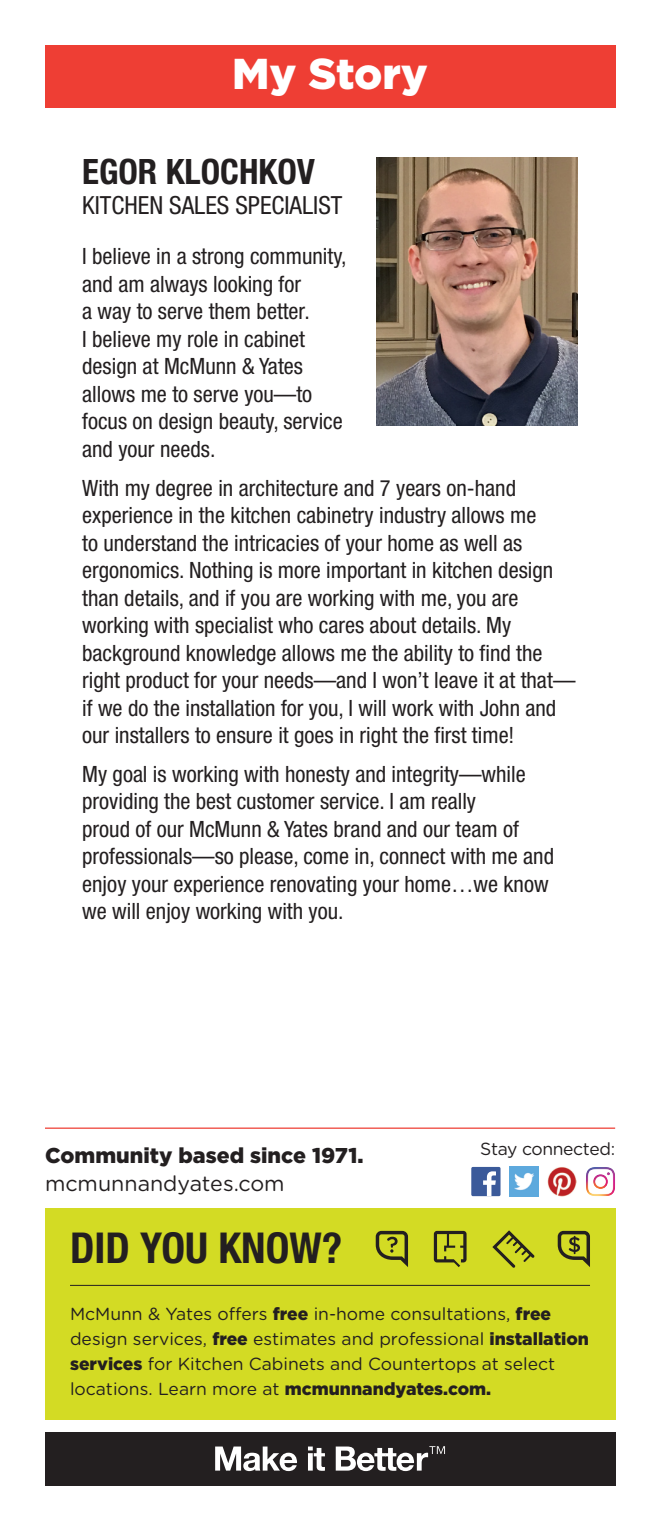
<style>
.page{position:relative;width:659px;height:1530px;background:#fff}
.page>*{position:absolute;margin:0;border:0;box-sizing:border-box;transform-origin:0 0}
.t1{font:900 43.25px "Gotham";color:#fff}
.t2{font:700 condensed 42.5px "Helvetica Neue";color:#231f20}
.t3{font:700 condensed 35px "Helvetica Neue";color:#231f20}
.t4{font:condensed 25px "Helvetica Neue";color:#231f20}
.t5{font:condensed 22.5px/27.5px "Helvetica Neue";color:#231f20}
.body{font:900 21.5px "Gotham";color:#231f20}
.body-2{font:21.5px "Gotham Rounded";color:#231f20}
.body-3{font:17.5px/25px "Gotham Rounded";color:#231f20}
.body-4{font:17.5px "Gotham Rounded";letter-spacing:-.02em;color:#231f20}
.s1{font-family:"Gotham";font-weight:900}
</style>
<div class="page">
<hr style="left:45px;top:1128px;width:570px;height:1px;background:#ee3e34">
<div style="left:471px;top:1167px;width:29px;height:29px;background:#3b5a9a;border-radius:2px"></div>
<svg style="left:483px;top:1171px;width:13px;height:25px"></svg>
<img style="left:548px;top:1167px;width:29px;height:29px">
<img style="left:586px;top:1167px;width:29px;height:29px">
<img style="left:509px;top:1167px;width:30px;height:29px">
<div style="left:45px;top:1209px;width:570px;height:211px;background:#d3db24"></div>
<hr style="left:70px;top:1285px;width:520px;height:1px;background:#231f20">
<svg style="left:492px;top:1230px;width:42px;height:38px"></svg>
<svg style="left:376px;top:1231px;width:32px;height:36px"></svg>
<svg style="left:558px;top:1231px;width:32px;height:36px"></svg>
<svg style="left:434px;top:1231px;width:32px;height:36px"></svg>
<div style="left:45px;top:45px;width:570px;height:62px;background:#ee3e34"></div>
<div style="left:45px;top:1432px;width:570px;height:53px;background:#231f20"></div>
<svg style="left:215px;top:1447px;width:82px;height:24px"></svg>
<svg style="left:308px;top:1447px;width:17px;height:24px"></svg>
<svg style="left:336px;top:1446px;width:109px;height:25px"></svg>
<img style="left:377px;top:157px;width:200px;height:269px">
<p class="t1" style="left:232px;top:49px;width:197px">My Story</p>
<p class="t3" style="left:82px;top:151px;width:234px">EGOR KLOCHKOV</p>
<p class="t4" style="left:82px;top:191px;width:262px">KITCHEN SALES SPECIALIST</p>
<p class="t5" style="left:82px;top:243px;width:266px">I believe in a strong community, and am always looking for<br>a way to serve them better.<br>I believe my role in cabinet design at McMunn &amp; Yates allows me to serve you—to focus on design beauty, service and your needs.</p>
<p class="t5" style="left:82px;top:474px;width:495px">With my degree in architecture and 7 years on-hand experience in the kitchen cabinetry industry allows me<br>to understand the intricacies of your home as well as ergonomics. Nothing is more important in kitchen design than details, and if you are working with me, you are working with specialist who cares about details. My background knowledge allows me the ability to find the right product for your needs—and I won’t leave it at that— if we do the installation for you, I will work with John and our installers to ensure it goes in right the first time!</p>
<p class="t5" style="left:82px;top:760px;width:473px">My goal is working with honesty and integrity—while providing the best customer service. I am really<br>proud of our McMunn &amp; Yates brand and our team of professionals—so please, come in, connect with me and enjoy your experience renovating your home…we know we will enjoy working with you.</p>
<p class="body" style="left:45px;top:1143px;width:320px">Community based since 1971.</p>
<p class="body-2" style="left:45px;top:1168px;width:241px">mcmunnandyates.com</p>
<p class="t2" style="left:70px;top:1223px;width:274px">DID YOU KNOW?</p>
<p class="body-4" style="left:480px;top:1136px;width:136px">Stay connected:</p>
<p class="body-3" style="left:70px;top:1300px;width:520px">McMunn &amp; Yates offers <span class="s1">free</span> in-home consultations, <span class="s1">free </span>design services, <span class="s1">free</span> estimates and professional <span class="s1">installation services</span> for Kitchen Cabinets and Countertops at select locations. Learn more at <span class="s1">mcmunnandyates.com.</span></p>
</div>
